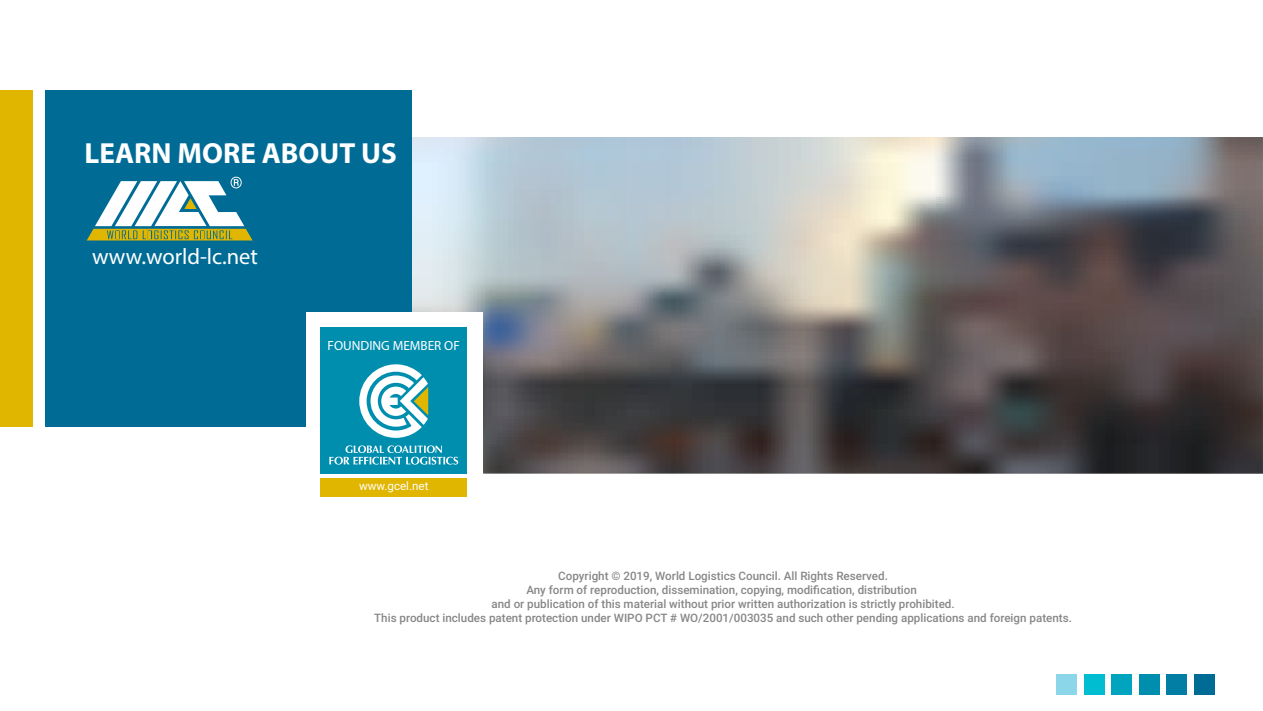
<style>
.page{position:relative;width:1263px;height:711px;background:#fff}
.page>*{position:absolute;margin:0;border:0;box-sizing:border-box;transform-origin:0 0}
.t1{font:700 29.1px "Myriad Pro";color:#fff}
.t2{font:22.5px "Myriad Pro";color:#fff}
.t3{font:13.2px "Myriad Pro";color:#fff}
.t4{font:500 11.55px/14px "Roboto";color:#878787;text-align:center}
.t5{font:11.55px "Roboto";color:#fff}
</style>
<div class="page">
<svg style="left:412px;top:137px;width:851px;height:336px;background:#797a7d"></svg>
<div style="left:0;top:90px;width:34px;height:337px;background:#e1b600"></div>
<div style="left:45px;top:90px;width:367px;height:337px;background:#006c96"></div>
<div style="left:306px;top:312px;width:177px;height:161px;background:#fff"></div>
<div style="left:321px;top:327px;width:146px;height:146px;background:#008eaf"></div>
<div style="left:321px;top:478px;width:146px;height:18px;background:#e1b600"></div>
<div style="left:1194px;top:673px;width:20px;height:21px;background:#006c96"></div>
<div style="left:1166px;top:673px;width:21px;height:21px;background:#027da3"></div>
<div style="left:1139px;top:673px;width:20px;height:21px;background:#008eaf"></div>
<div style="left:1111px;top:673px;width:21px;height:21px;background:#00a4bf"></div>
<div style="left:1084px;top:673px;width:20px;height:21px;background:#00bdd1"></div>
<div style="left:1056px;top:673px;width:21px;height:21px;background:#8cd6ea"></div>
<svg style="left:359px;top:364px;width:69px;height:73px"></svg>
<svg style="left:329px;top:445px;width:129px;height:19px"></svg>
<svg style="left:87px;top:177px;width:166px;height:63px"></svg>
<h1 class="t1" style="left:85px;top:134px;width:314px">LEARN MORE ABOUT US</h1>
<h2 class="t2" style="left:92px;top:243px;width:167px">www.world-lc.net</h2>
<p class="t3" style="left:328px;top:337px;width:134px">FOUNDING MEMBER OF</p>
<p class="t5" style="left:359px;top:478px;width:71px">www.gcel.net</p>
<p class="t4" style="left:374px;top:568px;width:699px">Copyright © 2019, World Logistics Council. All Rights Reserved.<br>Any form of reproduction, dissemination, copying, modification, distribution<br>and or publication of this material without prior written authorization is strictly prohibited.<br>This product includes patent protection under WIPO PCT # WO/2001/003035 and such other pending applications and foreign patents.</p>
</div>
